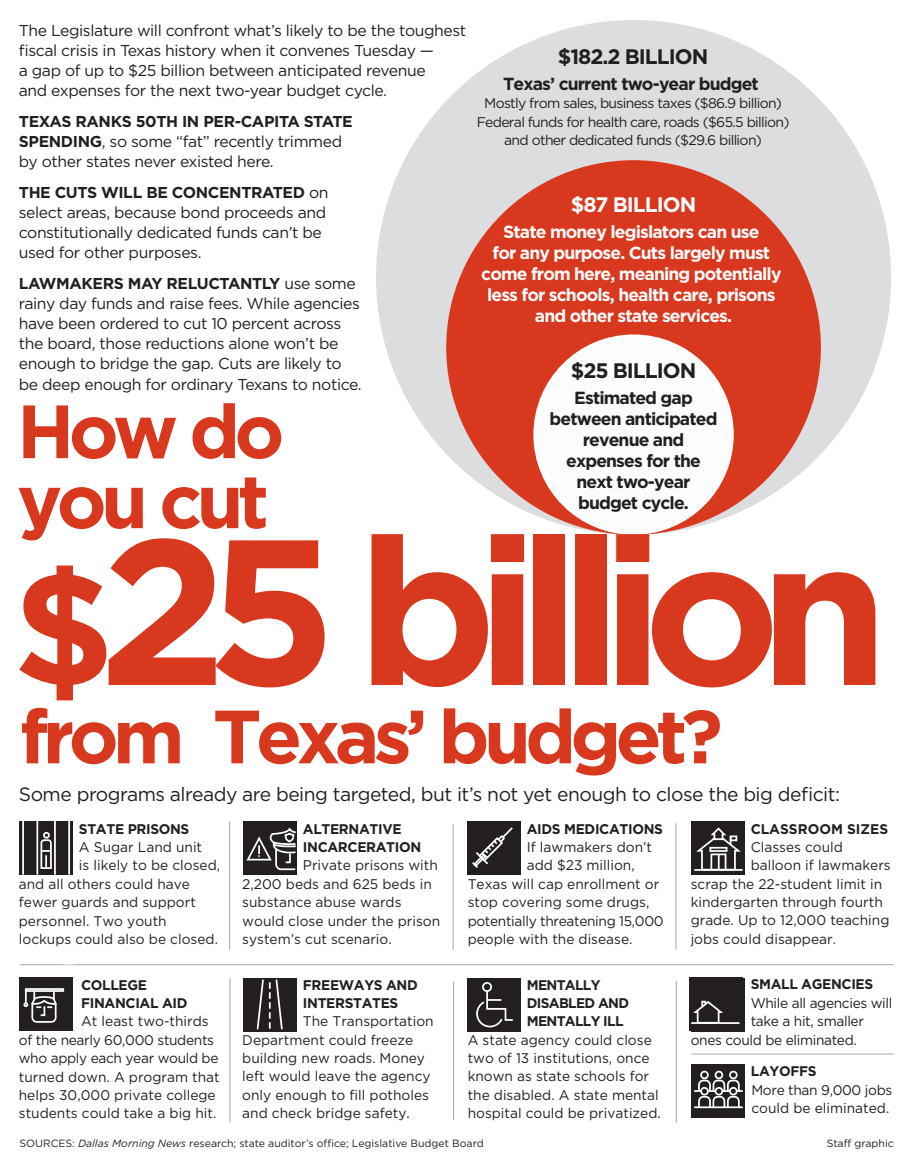
<style>
.page{position:relative;width:911px;height:1168px;background:#fff}
.page>*{position:absolute;margin:0;border:0;box-sizing:border-box;transform-origin:0 0}
.t1{font:700 206.5px "Gotham";letter-spacing:-.1em;color:#d8381e}
.t2{font:700 75.25px/70px "Gotham";letter-spacing:-.075em;color:#d8381e}
.t3{font:700 21px "Gotham";letter-spacing:-.05em;color:#231f20}
.t4{font:700 21px "Gotham";letter-spacing:-.05em;color:#fcfcfc}
.t5{font:19.25px "Gotham";letter-spacing:-.025em;color:#231f20}
.t6{font:700 17.5px/21px "Gotham";letter-spacing:-.05em;color:#fcfcfc;text-align:center}
.t7{font:700 17.5px/21px "Gotham";letter-spacing:-.05em;color:#231f20;text-align:center}
.t8{font:15.75px/20.1px "Gotham";letter-spacing:-.025em;color:#231f20}
.t9{font:14px/18.4px "Gotham";color:#231f20}
.t10{font:14px/18.4px "Gotham";letter-spacing:-.05em;color:#231f20;text-align:center}
.t11{font:700 14px/18.4px "Gotham";letter-spacing:-.025em;color:#231f20}
.t12{font:14px "Gotham";letter-spacing:-.025em;color:#231f20}
.t13{font:700 14px/18.4px "Gotham";letter-spacing:-.05em;color:#231f20}
.t14{font:700 14px "Gotham";color:#231f20}
.t15{font:10.5px "Gotham";color:#231f20}
.s1{font-weight:700}
.s2{font-size:157.5px}
.s3{font-style:italic}
</style>
<div class="page">
<div style="left:19px;top:821px;width:53px;height:53px;background:#231f20"></div>
<div style="left:688px;top:977px;width:54px;height:53px;background:#231f20"></div>
<div style="left:243px;top:977px;width:53px;height:54px;background:#231f20"></div>
<div style="left:467px;top:977px;width:53px;height:54px;background:#231f20"></div>
<div style="left:690px;top:977px;width:54px;height:54px;background:#231f20"></div>
<div style="left:243px;top:821px;width:53px;height:53px;background:#231f20"></div>
<div style="left:467px;top:821px;width:53px;height:53px;background:#231f20"></div>
<div style="left:690px;top:821px;width:54px;height:53px;background:#231f20"></div>
<hr style="left:19px;top:964px;width:874px;height:1px;background:#a8a9ad">
<hr style="left:229px;top:821px;width:1px;height:128px;background:#a8a9ad">
<hr style="left:452px;top:823px;width:1px;height:126px;background:#a8a9ad">
<hr style="left:675px;top:823px;width:1px;height:126px;background:#a8a9ad">
<hr style="left:229px;top:977px;width:1px;height:145px;background:#a8a9ad">
<hr style="left:453px;top:981px;width:1px;height:139px;background:#a8a9ad">
<hr style="left:675px;top:980px;width:1px;height:142px;background:#a8a9ad">
<hr style="left:691px;top:1053px;width:202px;height:1px;background:#a8a9ad">
<div style="left:690px;top:1064px;width:54px;height:53px;background:#231f20"></div>
<hr style="left:694px;top:869px;width:48px;height:1px;background:#fff">
<svg style="left:694px;top:827px;width:46px;height:44px"></svg>
<div style="left:729px;top:835px;width:8px;height:6px;border:2px solid #fff"></div>
<svg style="left:472px;top:827px;width:41px;height:41px"></svg>
<svg style="left:256px;top:979px;width:27px;height:51px"></svg>
<div style="left:700px;top:1070px;width:8px;height:9px;border:2px solid #fff;border-radius:50%"></div>
<div style="left:714px;top:1070px;width:9px;height:9px;border:2px solid #fff;border-radius:50%"></div>
<div style="left:728px;top:1070px;width:9px;height:9px;border:2px solid #fff;border-radius:50%"></div>
<hr style="left:694px;top:1090px;width:48px;height:1px;background:#fff">
<svg style="left:697px;top:1078px;width:43px;height:28px"></svg>
<div style="left:729px;top:1087px;width:7px;height:7px;background:#231f20;border-radius:50%"></div>
<div style="left:728px;top:1086px;width:9px;height:9px;border:2px solid #fff;border-radius:50%"></div>
<hr style="left:694px;top:1106px;width:48px;height:2px;background:#fff">
<hr style="left:691px;top:1022px;width:48px;height:2px;background:#fff">
<svg style="left:691px;top:1000px;width:32px;height:24px"></svg>
<svg style="left:246px;top:821px;width:51px;height:50px"></svg>
<div style="left:376px;top:20px;width:514px;height:515px;background:#dcdddf;border-radius:50%"></div>
<div style="left:446px;top:160px;width:374px;height:375px;background:#d8381e;border-radius:50%"></div>
<div style="left:533px;top:334px;width:200px;height:201px;background:#fcfcfc;border-radius:50%"></div>
<div style="left:59px;top:948px;width:8px;height:9px;border:2px solid #fff;border-radius:50%"></div>
<div style="left:19px;top:977px;width:54px;height:53px;background:#231f20"></div>
<div style="left:25px;top:988px;width:39px;height:3px;background:#231f20;border:2px solid #fff"></div>
<svg style="left:23px;top:989px;width:35px;height:34px"></svg>
<div style="left:482px;top:982px;width:10px;height:10px;border:2px solid #fff;border-radius:50%"></div>
<svg style="left:476px;top:989px;width:37px;height:39px"></svg>
<div style="left:43px;top:832px;width:7px;height:6px;border:2px solid #fff;border-radius:50%"></div>
<svg style="left:40px;top:838px;width:12px;height:31px"></svg>
<hr style="left:22px;top:819px;width:2px;height:55px;background:#fff">
<hr style="left:36px;top:819px;width:2px;height:55px;background:#fff">
<hr style="left:54px;top:819px;width:2px;height:55px;background:#fff">
<hr style="left:68px;top:819px;width:2px;height:55px;background:#fff">
<p class="t8" style="left:19px;top:20px;width:448px">The Legislature will confront what’s likely to be the toughest fiscal crisis in Texas history when it convenes Tuesday —<br>a gap of up to $25 billion between anticipated revenue<br>and expenses for the next two-year budget cycle.</p>
<p class="t8" style="left:19px;top:111px;width:335px"><span class="s1">TEXAS RANKS 50TH IN PER-CAPITA STATE<br>SPENDING</span>, so some “fat” recently trimmed by other states never existed here.</p>
<p class="t8" style="left:19px;top:182px;width:311px"><span class="s1">THE CUTS WILL BE CONCENTRATED</span> on select areas, because bond proceeds and constitutionally dedicated funds can’t be used for other purposes.</p>
<p class="t8" style="left:19px;top:273px;width:344px"><span class="s1">LAWMAKERS MAY RELUCTANTLY</span> use some rainy day funds and raise fees. While agencies have been ordered to cut 10 percent across the board, those reductions alone won’t be enough to bridge the gap. Cuts are likely to be deep enough for ordinary Texans to notice.</p>
<h3 class="t3" style="left:557px;top:44px;width:152px">$182.2 BILLION</h3>
<p class="t7" style="left:503px;top:73px;width:257px">Texas’ current two-year budget</p>
<p class="t10" style="left:476px;top:94px;width:314px">Mostly from sales, business taxes ($86.9 billion)<br>Federal funds for health care, roads ($65.5 billion) and other dedicated funds ($29.6 billion)</p>
<h3 class="t4" style="left:570px;top:192px;width:127px">$87 BILLION</h3>
<p class="t6" style="left:481px;top:221px;width:302px">State money legislators can use<br>for any purpose. Cuts largely must come from here, meaning potentially less for schools, health care, prisons and other state services.</p>
<h3 class="t3" style="left:570px;top:358px;width:127px">$25 BILLION</h3>
<p class="t7" style="left:549px;top:387px;width:169px">Estimated gap between anticipated revenue and expenses for the next two-year budget cycle.</p>
<h1 class="t1" style="left:12px;top:492px;width:877px"><span class="s2">$</span>25 billion</h1>
<h2 class="t2" style="left:17px;top:394px;width:269px">How do you cut</h2>
<h2 class="t2" style="left:20px;top:699px;width:704px">from Texas’ budget?</h2>
<h3 class="t5" style="left:19px;top:783px;width:822px">Some programs already are being targeted, but it’s not yet enough to close the big deficit:</h3>
<p class="t11" style="left:79px;top:819px;width:112px">STATE PRISONS</p>
<p class="t9" style="left:79px;top:837px;width:125px">A Sugar Land unit</p>
<p class="t9" style="left:79px;top:856px;width:143px">is likely to be closed,</p>
<p class="t9" style="left:19px;top:874px;width:172px">and all others could have</p>
<p class="t9" style="left:19px;top:892px;width:178px">fewer guards and support</p>
<p class="t9" style="left:19px;top:911px;width:149px">personnel. Two youth</p>
<p class="t9" style="left:19px;top:929px;width:201px">lockups could also be closed.</p>
<p class="t11" style="left:81px;top:975px;width:108px">COLLEGE<br>FINANCIAL AID</p>
<p class="t9" style="left:19px;top:1012px;width:202px;text-indent:62px">At least two-thirds of the nearly 60,000 students who apply each year would be turned down. A program that helps 30,000 private college students could take a big hit.</p>
<p class="t11" style="left:303px;top:819px;width:120px">ALTERNATIVE<br>INCARCERATION</p>
<p class="t9" style="left:242px;top:856px;width:199px;text-indent:61px">Private prisons with<br>2,200 beds and 625 beds in substance abuse wards would close under the prison system’s cut scenario.</p>
<p class="t11" style="left:303px;top:975px;width:116px">FREEWAYS AND<br>INTERSTATES</p>
<p class="t9" style="left:242px;top:1012px;width:193px;text-indent:61px">The Transportation<br>Department could freeze building new roads. Money left would leave the agency only enough to fill potholes and check bridge safety.</p>
<p class="t11" style="left:526px;top:819px;width:138px">AIDS MEDICATIONS</p>
<p class="t9" style="left:526px;top:837px;width:127px">If lawmakers don’t</p>
<p class="t9" style="left:526px;top:856px;width:109px">add $23 million,</p>
<p class="t9" style="left:467px;top:874px;width:193px">Texas will cap enrollment or</p>
<p class="t9" style="left:467px;top:892px;width:183px">stop covering some drugs,</p>
<p class="t12" style="left:467px;top:912px;width:197px">potentially threatening 15,000</p>
<p class="t9" style="left:467px;top:929px;width:166px">people with the disease.</p>
<p class="t13" style="left:526px;top:975px;width:104px">MENTALLY<br>DISABLED AND<br>MENTALLY ILL</p>
<p class="t9" style="left:467px;top:1030px;width:195px">A state agency could close two of 13 institutions, once known as state schools for the disabled. A state mental hospital could be privatized.</p>
<p class="t14" style="left:750px;top:820px;width:139px">CLASSROOM SIZES</p>
<p class="t9" style="left:750px;top:837px;width:94px">Classes could</p>
<p class="t9" style="left:750px;top:856px;width:141px">balloon if lawmakers</p>
<p class="t9" style="left:690px;top:874px;width:193px">scrap the 22-student limit in</p>
<p class="t9" style="left:690px;top:892px;width:193px">kindergarten through fourth</p>
<p class="t9" style="left:690px;top:911px;width:200px">grade. Up to 12,000 teaching</p>
<p class="t9" style="left:690px;top:929px;width:147px">jobs could disappear.</p>
<p class="t11" style="left:750px;top:975px;width:124px">SMALL AGENCIES</p>
<p class="t12" style="left:750px;top:995px;width:143px">While all agencies will</p>
<p class="t12" style="left:750px;top:1013px;width:115px">take a hit, smaller</p>
<p class="t12" style="left:690px;top:1031px;width:168px">ones could be eliminated.</p>
<p class="t11" style="left:750px;top:1062px;width:67px">LAYOFFS</p>
<p class="t9" style="left:751px;top:1080px;width:142px">More than 9,000 jobs could be eliminated.</p>
<p class="t15" style="left:19px;top:1137px;width:465px">SOURCES: <span class="s3">Dallas Morning News</span> research; state auditor’s office; Legislative Budget Board</p>
<p class="t15" style="left:826px;top:1137px;width:69px">Staff graphic</p>
</div>
